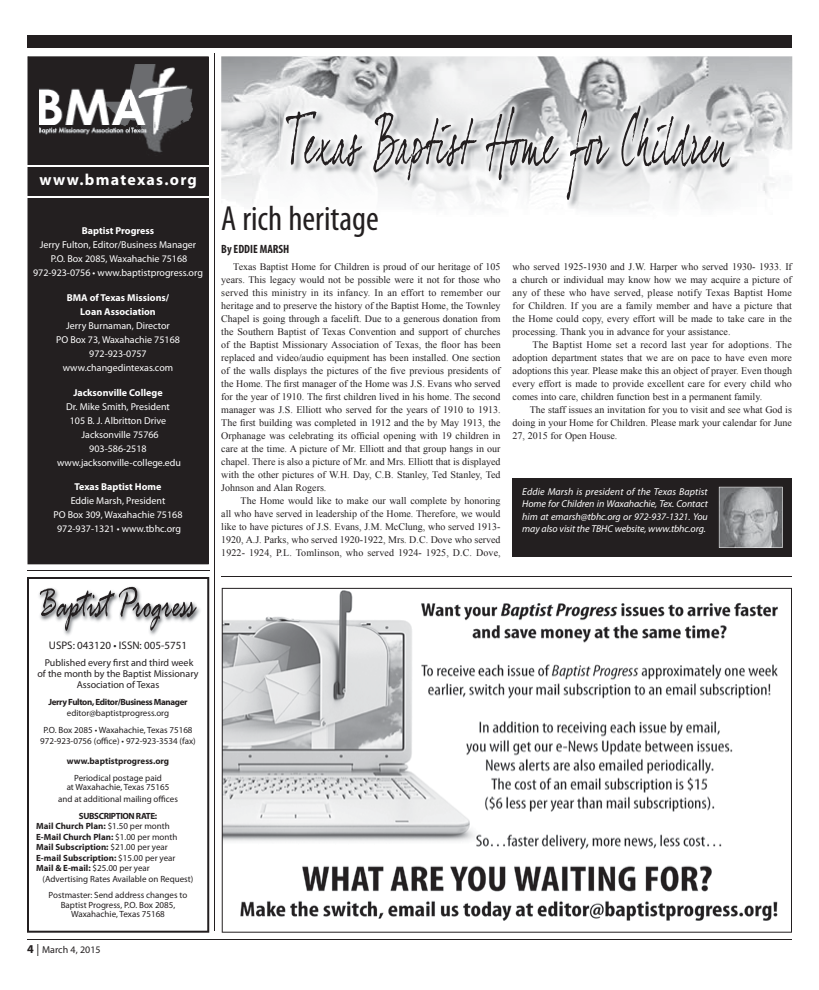
<style>
.page{position:relative;width:819px;height:990px;background:#fff}
.page>*{position:absolute;margin:0;border:0;box-sizing:border-box;transform-origin:0 0}
.t1{font:condensed 35px "Myriad Pro";color:#231f20}
.t2{font:700 16px "Myriad Pro";letter-spacing:.08em;color:#fff}
.t3{font:700 condensed 12px "Myriad Pro";color:#231f20}
.t4{font:11px "Myriad Pro";color:#231f20}
.t5{font:10px/13px "Times New Roman";color:#231f20;text-align:justify}
.t6{font:10px/14px "Myriad Pro";color:#fff;text-align:center}
.t7{font:italic 10px/12.5px "Myriad Pro";letter-spacing:-.01em;color:#fff;text-align:justify}
.t8{font:10px/10.5px "Myriad Pro";color:#231f20;text-align:center}
.t9{font:700 10px/14px "Myriad Pro";color:#fff;text-align:center}
.t10{font:9px/9.5px "Myriad Pro";color:#231f20;text-align:center}
.t11{font:700 9px/10.5px "Myriad Pro";color:#231f20}
.t12{font:700 9px "Myriad Pro";letter-spacing:-.04em;color:#231f20}
.s1{font-weight:400}
.s2{font-weight:700;font-size:12px}
.s3{font-size:12px}
</style>
<div class="page">
<hr style="left:28px;top:939px;width:764px;height:1px;background:#231f20">
<div style="left:27px;top:35px;width:765px;height:13px;background:#231f20"></div>
<hr style="left:27px;top:570px;width:182px;height:1px;background:#231f20">
<svg style="left:27px;top:577px;width:182px;height:356px"></svg>
<div style="left:28px;top:56px;width:181px;height:508px;background:#231f20"></div>
<hr style="left:24px;top:165px;width:188px;height:2px;background:#fff">
<hr style="left:26px;top:196px;width:186px;height:2px;background:#fff">
<img style="left:30px;top:582px;width:175px;height:54px">
<svg style="left:40px;top:587px;width:157px;height:44px"></svg>
<hr style="left:215px;top:53px;width:1px;height:878px;background:#231f20">
<img style="left:39px;top:65px;width:153px;height:91px">
<img style="left:221px;top:56px;width:571px;height:148px">
<img style="left:438px;top:105px;width:302px;height:104px">
<img style="left:279px;top:99px;width:458px;height:105px">
<img style="left:285px;top:105px;width:452px;height:102px">
<svg style="left:286px;top:105px;width:444px;height:95px"></svg>
<div style="left:513px;top:478px;width:279px;height:79px;background:#231f20"></div>
<svg style="left:719px;top:487px;width:64px;height:61px;background:#999b9d"></svg>
<svg style="left:222px;top:588px;width:570px;height:345px"></svg>
<hr style="left:221px;top:576px;width:571px;height:1px;background:#231f20">
<h2 class="t2" style="left:39px;top:169px;width:159px">www.bmatexas.org</h2>
<p class="t9" style="left:82px;top:223px;width:74px">Baptist Progress</p>
<p class="t6" style="left:33px;top:237px;width:171px">Jerry Fulton, Editor/Business Manager<br>P.O. Box 2085, Waxahachie 75168<br>972-923-0756 • www.baptistprogress.org</p>
<p class="t9" style="left:67px;top:290px;width:104px">BMA of Texas Missions/<br>Loan Association</p>
<p class="t6" style="left:56px;top:318px;width:125px">Jerry Burnaman, Director<br>PO Box 73, Waxahachie 75168<br>972-923-0757 www.changedintexas.com</p>
<p class="t9" style="left:73px;top:385px;width:91px">Jacksonville College</p>
<p class="t6" style="left:57px;top:399px;width:126px">Dr. Mike Smith, President<br>105 B. J. Albritton Drive<br>Jacksonville 75766<br>903-586-2518 www.jacksonville-college.edu</p>
<p class="t9" style="left:75px;top:480px;width:88px">Texas Baptist Home</p>
<p class="t6" style="left:53px;top:494px;width:131px">Eddie Marsh, President<br>PO Box 309, Waxahachie 75168<br>972-937-1321 • www.tbhc.org</p>
<h1 class="t1" style="left:221px;top:197px;width:159px">A rich heritage</h1>
<p class="t3" style="left:221px;top:242px;width:70px">By EDDIE MARSH</p>
<p class="t5" style="left:221px;top:260px;width:281px;text-indent:12px">Texas Baptist Home for Children is proud of our heritage of 105 years. This legacy would not be possible were it not for those who served this ministry in its infancy. In an effort to remember our heritage and to preserve the history of the Baptist Home, the Townley Chapel is going through a facelift. Due to a generous donation from the Southern Baptist of Texas Convention and support of churches of the Baptist Missionary Association of Texas, the floor has been replaced and video/audio equipment has been installed. One section of the walls displays the pictures of the five previous presidents of the Home. The first manager of the Home was J.S. Evans who served for the year of 1910. The first children lived in his home. The second manager was J.S. Elliott who served for the years of 1910 to 1913.<br>The first building was completed in 1912 and the by May 1913, the Orphanage was celebrating its official opening with 19 children in care at the time. A picture of Mr. Elliott and that group hangs in our chapel. There is also a picture of Mr. and Mrs. Elliott that is displayed with the other pictures of W.H. Day, C.B. Stanley, Ted Stanley, Ted Johnson and Alan Rogers.</p>
<p class="t5" style="left:221px;top:494px;width:281px;text-indent:19px">The Home would like to make our wall complete by honoring all who have served in leadership of the Home. Therefore, we would like to have pictures of J.S. Evans, J.M. McClung, who served 1913- 1920, A.J. Parks, who served 1920-1922, Mrs. D.C. Dove who served 1922- 1924, P.L. Tomlinson, who served 1924- 1925, D.C. Dove,</p>
<p class="t5" style="left:513px;top:260px;width:281px">who served 1925-1930 and J.W. Harper who served 1930- 1933. If a church or individual may know how we may acquire a picture of any of these who have served, please notify Texas Baptist Home for Children. If you are a family member and have a picture that the Home could copy, every effort will be made to take care in the processing. Thank you in advance for your assistance.</p>
<p class="t5" style="left:513px;top:338px;width:281px;text-indent:20px">The Baptist Home set a record last year for adoptions. The adoption department states that we are on pace to have even more adoptions this year. Please make this an object of prayer. Even though every effort is made to provide excellent care for every child who comes into care, children function best in a permanent family.</p>
<p class="t5" style="left:513px;top:403px;width:281px;text-indent:17px">The staff issues an invitation for you to visit and see what God is doing in your Home for Children. Please mark your calendar for June 27, 2015 for Open House.</p>
<p class="t7" style="left:522px;top:485px;width:187px">Eddie Marsh is president of the Texas Baptist Home for Children in Waxahachie, Tex. Contact him at emarsh@tbhc.org or 972-937-1321. You may also visit the TBHC website, www.tbhc.org.</p>
<p class="t4" style="left:49px;top:638px;width:140px">USPS: 043120 • ISSN: 005-5751</p>
<p class="t8" style="left:37px;top:657px;width:163px">Published every first and third week<br>of the month by the Baptist Missionary</p>
<p class="t8" style="left:77px;top:679px;width:84px">Association of Texas</p>
<p class="t12" style="left:48px;top:696px;width:141px">Jerry Fulton, Editor/Business Manager</p>
<p class="t10" style="left:43px;top:705px;width:151px;line-height:16.2px">editor@baptistprogress.org<br>P.O. Box 2085 • Waxahachie, Texas 75168</p>
<p class="t10" style="left:40px;top:736px;width:157px">972-923-0756 (office) • 972-923-3534 (fax)</p>
<p class="t11" style="left:67px;top:755px;width:104px">www.baptistprogress.org</p>
<p class="t10" style="left:67px;top:773px;width:104px">Periodical postage paid<br>at Waxahachie, Texas 75165</p>
<p class="t10" style="left:58px;top:794px;width:121px">and at additional mailing offices</p>
<p class="t11" style="left:36px;top:810px;width:143px;text-indent:43px">SUBSCRIPTION RATE:<br>Mail Church Plan: <span class="s1">$1.50 per month<br></span>E-Mail Church Plan: <span class="s1">$1.00 per month<br></span>Mail Subscription: <span class="s1">$21.00 per year<br></span>E-mail Subscription: <span class="s1">$15.00 per year<br></span>Mail &amp; E-mail: <span class="s1">$25.00 per year</span></p>
<p class="t10" style="left:43px;top:870px;width:152px;line-height:16.7px">(Advertising Rates Available on Request)<br>Postmaster: Send address changes to</p>
<p class="t10" style="left:61px;top:900px;width:116px">Baptist Progress, P.O. Box 2085,<br>Waxahachie, Texas 75168</p>
<p class="t8" style="left:27px;top:944px;width:75px"><span class="s2">4</span> <span class="s3">|</span> March 4, 2015</p>
</div>
